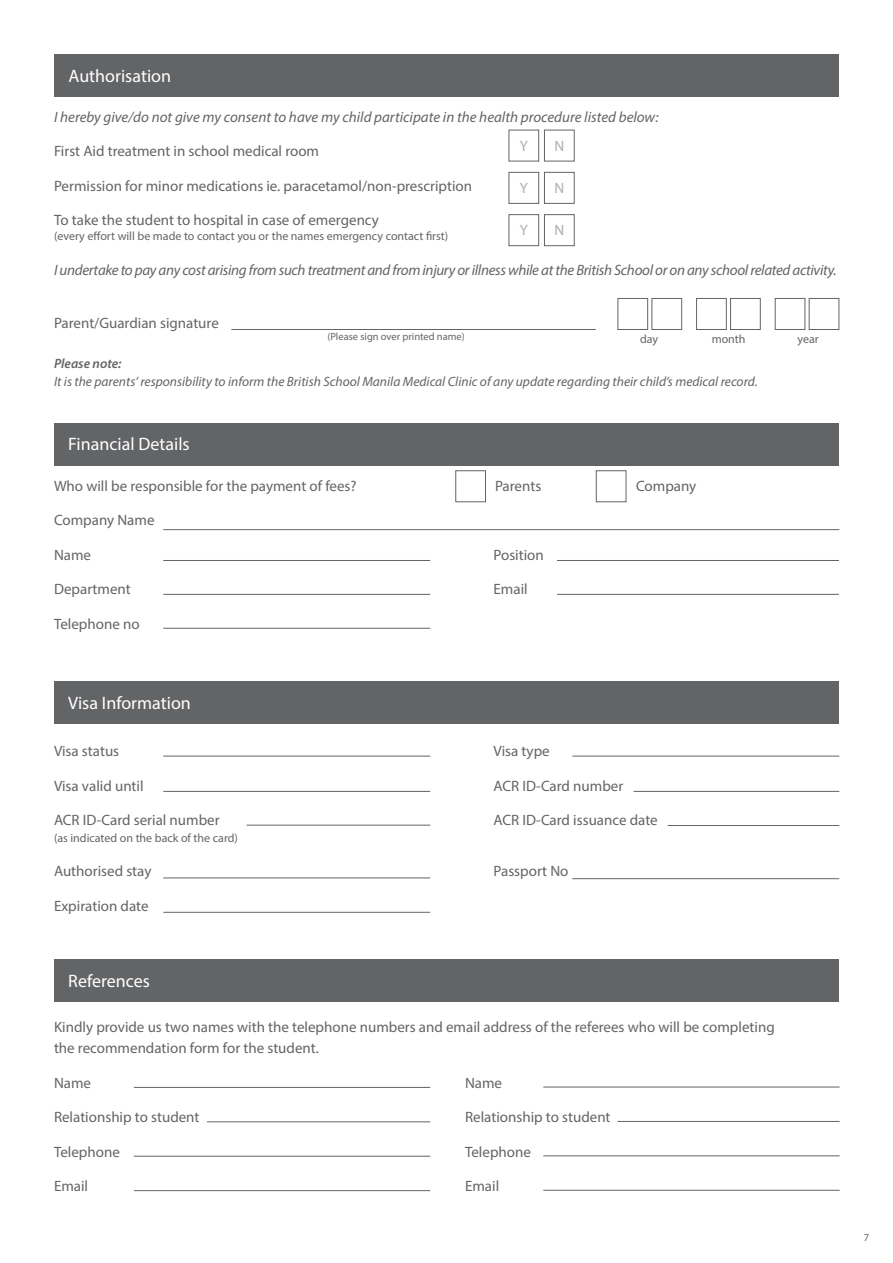
<style>
.page{position:relative;width:893px;height:1263px;background:#fff}
.page>*{position:absolute;margin:0;border:0;box-sizing:border-box;transform-origin:0 0}
.t1{font:18px "Myriad Pro";color:#fff}
.t2{font:15px/21px "Myriad Pro";color:#636466}
.t3{font:italic 15px "Myriad Pro";letter-spacing:-.02em;color:#636466}
.t4{font:italic 15px "Myriad Pro";color:#636466}
.t5{font:15px "Myriad Pro";color:#acaeb1}
.t6{font:italic 13.5px "Myriad Pro";color:#636466}
.t7{font:italic 600 13.5px "Myriad Pro";color:#636466}
.t8{font:12px "Myriad Pro";color:#636466}
.t9{font:10.5px "Myriad Pro";color:#636466}
</style>
<div class="page">
<div style="left:54px;top:54px;width:785px;height:43px;background:#636466"></div>
<div style="left:509px;top:172px;width:30px;height:32px;border:1px solid #636466"></div>
<div style="left:509px;top:214px;width:30px;height:32px;border:1px solid #636466"></div>
<div style="left:544px;top:130px;width:31px;height:31px;border:1px solid #636466"></div>
<div style="left:544px;top:172px;width:31px;height:32px;border:1px solid #636466"></div>
<div style="left:544px;top:214px;width:31px;height:32px;border:1px solid #636466"></div>
<div style="left:696px;top:298px;width:31px;height:32px;border:1px solid #636466"></div>
<div style="left:775px;top:298px;width:30px;height:32px;border:1px solid #636466"></div>
<div style="left:651px;top:298px;width:31px;height:32px;border:1px solid #636466"></div>
<div style="left:617px;top:298px;width:31px;height:32px;border:1px solid #636466"></div>
<div style="left:730px;top:298px;width:31px;height:32px;border:1px solid #636466"></div>
<div style="left:809px;top:298px;width:30px;height:32px;border:1px solid #636466"></div>
<hr style="left:231px;top:329px;width:365px;height:1px;background:#636466">
<hr style="left:557px;top:594px;width:282px;height:1px;background:#636466">
<hr style="left:163px;top:594px;width:267px;height:1px;background:#636466">
<hr style="left:163px;top:628px;width:267px;height:1px;background:#636466">
<hr style="left:163px;top:756px;width:267px;height:1px;background:#636466">
<hr style="left:163px;top:791px;width:267px;height:1px;background:#636466">
<hr style="left:247px;top:825px;width:183px;height:1px;background:#636466">
<hr style="left:163px;top:877px;width:267px;height:1px;background:#636466">
<hr style="left:163px;top:912px;width:267px;height:1px;background:#636466">
<hr style="left:134px;top:1087px;width:296px;height:1px;background:#636466">
<hr style="left:543px;top:1087px;width:297px;height:1px;background:#636466">
<hr style="left:207px;top:1121px;width:223px;height:1px;background:#636466">
<hr style="left:618px;top:1121px;width:222px;height:1px;background:#636466">
<hr style="left:134px;top:1156px;width:296px;height:1px;background:#636466">
<hr style="left:543px;top:1155px;width:297px;height:1px;background:#636466">
<hr style="left:134px;top:1190px;width:296px;height:1px;background:#636466">
<hr style="left:543px;top:1190px;width:297px;height:1px;background:#636466">
<hr style="left:572px;top:878px;width:267px;height:1px;background:#636466">
<hr style="left:634px;top:791px;width:205px;height:1px;background:#636466">
<hr style="left:572px;top:756px;width:267px;height:1px;background:#636466">
<hr style="left:668px;top:825px;width:171px;height:1px;background:#636466">
<hr style="left:557px;top:560px;width:282px;height:1px;background:#636466">
<hr style="left:163px;top:560px;width:267px;height:1px;background:#636466">
<hr style="left:163px;top:529px;width:676px;height:1px;background:#636466">
<div style="left:54px;top:423px;width:785px;height:42px;background:#636466"></div>
<div style="left:54px;top:682px;width:785px;height:42px;background:#636466"></div>
<div style="left:54px;top:959px;width:785px;height:43px;background:#636466"></div>
<div style="left:455px;top:470px;width:31px;height:32px;border:1px solid #636466"></div>
<div style="left:596px;top:470px;width:30px;height:32px;border:1px solid #636466"></div>
<p class="t1" style="left:69px;top:65px;width:104px">Authorisation</p>
<p class="t4" style="left:54px;top:108px;width:606px">I hereby give/do not give my consent to have my child participate in the health procedure listed below:</p>
<p class="t2" style="left:54px;top:141px;width:267px">First Aid treatment in school medical room</p>
<p class="t2" style="left:54px;top:175px;width:420px">Permission for minor medications ie. paracetamol/non-prescription</p>
<p class="t2" style="left:54px;top:210px;width:327px">To take the student to hospital in case of emergency</p>
<p class="t8" style="left:54px;top:229px;width:396px">(every effort will be made to contact you or the names emergency contact first)</p>
<p class="t3" style="left:54px;top:261px;width:784px">I undertake to pay any cost arising from such treatment and from injury or illness while at the British School or on any school related activity.</p>
<p class="t2" style="left:54px;top:312px;width:166px">Parent/Guardian signature</p>
<p class="t5" style="left:554px;top:136px;width:11px">N</p>
<p class="t5" style="left:554px;top:179px;width:11px">N</p>
<p class="t5" style="left:554px;top:221px;width:11px">N</p>
<p class="t5" style="left:520px;top:136px;width:10px">Y</p>
<p class="t5" style="left:520px;top:179px;width:10px">Y</p>
<p class="t5" style="left:520px;top:221px;width:10px">Y</p>
<p class="t9" style="left:327px;top:330px;width:139px">(Please sign over printed name)</p>
<p class="t8" style="left:640px;top:331px;width:20px">day</p>
<p class="t8" style="left:712px;top:331px;width:35px">month</p>
<p class="t8" style="left:797px;top:331px;width:23px">year</p>
<p class="t7" style="left:54px;top:355px;width:69px">Please note:</p>
<p class="t6" style="left:54px;top:373px;width:705px">It is the parents’ responsibility to inform the British School Manila Medical Clinic of any update regarding their child’s medical record.</p>
<p class="t1" style="left:68px;top:433px;width:123px">Financial Details</p>
<p class="t2" style="left:54px;top:475px;width:304px">Who will be responsible for the payment of fees?</p>
<p class="t2" style="left:495px;top:475px;width:48px">Parents</p>
<p class="t2" style="left:636px;top:475px;width:62px">Company</p>
<p class="t2" style="left:54px;top:509px;width:102px">Company Name</p>
<p class="t2" style="left:54px;top:544px;width:39px">Name</p>
<p class="t2" style="left:494px;top:544px;width:52px">Position</p>
<p class="t2" style="left:54px;top:578px;width:78px">Department</p>
<p class="t2" style="left:494px;top:578px;width:36px">Email</p>
<p class="t2" style="left:54px;top:613px;width:87px">Telephone no</p>
<p class="t1" style="left:68px;top:692px;width:124px">Visa Information</p>
<p class="t2" style="left:54px;top:741px;width:67px">Visa status</p>
<p class="t2" style="left:494px;top:741px;width:58px">Visa type</p>
<p class="t2" style="left:54px;top:775px;width:91px">Visa valid until</p>
<p class="t2" style="left:494px;top:775px;width:131px">ACR ID-Card number</p>
<p class="t2" style="left:54px;top:810px;width:167px">ACR ID-Card serial number</p>
<p class="t2" style="left:494px;top:810px;width:166px">ACR ID-Card issuance date</p>
<p class="t8" style="left:54px;top:830px;width:185px">(as indicated on the back of the card)</p>
<p class="t2" style="left:54px;top:861px;width:99px">Authorised stay</p>
<p class="t2" style="left:494px;top:861px;width:76px">Passport No</p>
<p class="t2" style="left:54px;top:895px;width:96px">Expiration date</p>
<p class="t1" style="left:68px;top:970px;width:83px">References</p>
<p class="t2" style="left:54px;top:1016px;width:722px">Kindly provide us two names with the telephone numbers and email address of the referees who will be completing the recommendation form for the student.</p>
<p class="t2" style="left:54px;top:1072px;width:39px">Name</p>
<p class="t2" style="left:465px;top:1072px;width:39px">Name</p>
<p class="t2" style="left:54px;top:1106px;width:147px">Relationship to student</p>
<p class="t2" style="left:465px;top:1106px;width:147px">Relationship to student</p>
<p class="t2" style="left:54px;top:1141px;width:67px">Telephone</p>
<p class="t2" style="left:465px;top:1141px;width:67px">Telephone</p>
<p class="t2" style="left:54px;top:1175px;width:36px">Email</p>
<p class="t2" style="left:465px;top:1175px;width:36px">Email</p>
<p class="t9" style="left:864px;top:1231px;width:7px">7</p>
</div>
